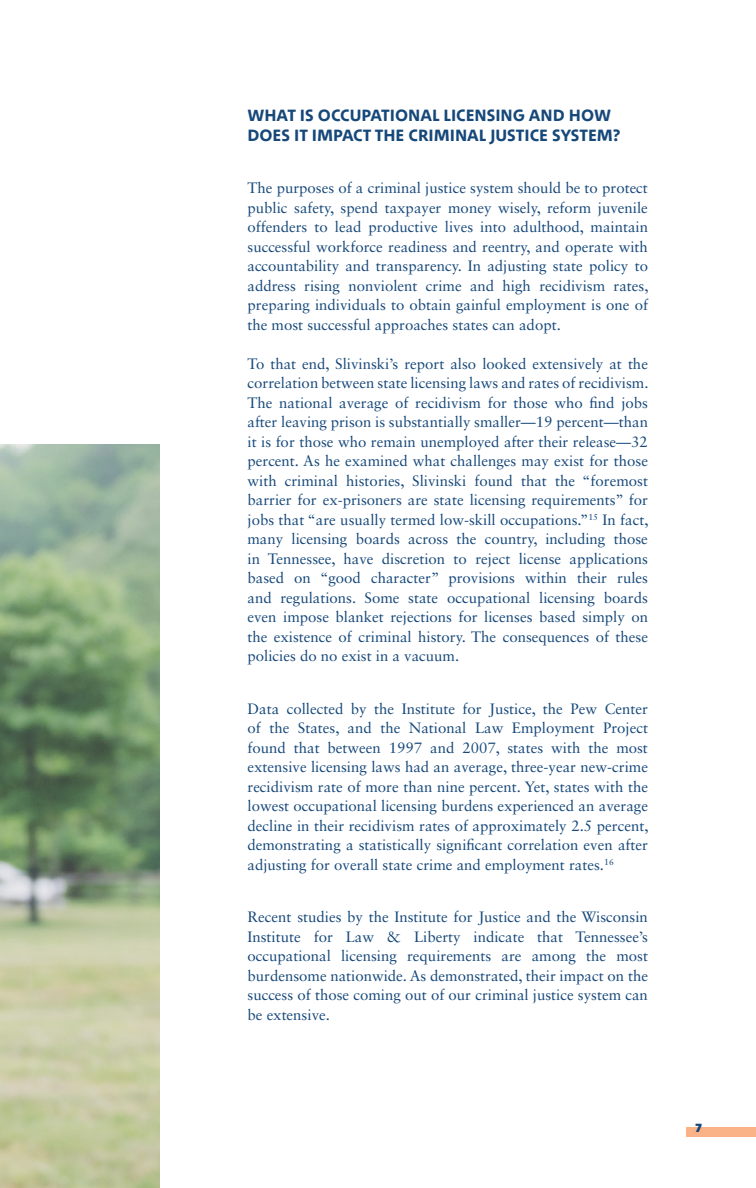
<style>
.page{position:relative;width:756px;height:1188px;background:#fff}
.page>*{position:absolute;margin:0;border:0;box-sizing:border-box;transform-origin:0 0}
.t1{font:700 16.5px/19.8px "Between 3";color:#16487a}
.t2{font:15px/19.5px "Sabon LT Std";color:#16487a;text-align:justify}
.t3{font:900 12px "Between 3";color:#16487a}
</style>
<div class="page">
<div style="left:686px;top:1127px;width:70px;height:10px;background:#fab387"></div>
<img style="left:0;top:445px;width:160px;height:743px">
<p class="t1" style="left:248px;top:105px;width:374px">WHAT IS OCCUPATIONAL LICENSING AND HOW<br>DOES IT IMPACT THE CRIMINAL JUSTICE SYSTEM?</p>
<p class="t2" style="left:248px;top:178px;width:403px">The purposes of a criminal justice system should be to protect public safety, spend taxpayer money wisely, reform juvenile offenders to lead productive lives into adulthood, maintain successful workforce readiness and reentry, and operate with accountability and transparency. In adjusting state policy to address rising nonviolent crime and high recidivism rates, preparing individuals to obtain gainful employment is one of the most successful approaches states can adopt.</p>
<p class="t2" style="left:248px;top:353px;width:403px">To that end, Slivinski’s report also looked extensively at the correlation between state licensing laws and rates of recidivism.<br>The national average of recidivism for those who find jobs after leaving prison is substantially smaller—19 percent—than it is for those who remain unemployed after their release—32 percent. As he examined what challenges may exist for those with criminal histories, Slivinski found that the “foremost barrier for ex-prisoners are state licensing requirements” for jobs that “are usually termed low-skill occupations.”<sup>15</sup> In fact, many licensing boards across the country, including those in Tennessee, have discretion to reject license applications based on “good character” provisions within their rules and regulations. Some state occupational licensing boards even impose blanket rejections for licenses based simply on the existence of criminal history. The consequences of these policies do no exist in a vacuum.</p>
<p class="t2" style="left:248px;top:698px;width:403px">Data collected by the Institute for Justice, the Pew Center of the States, and the National Law Employment Project found that between 1997 and 2007, states with the most extensive licensing laws had an average, three-year new-crime recidivism rate of more than nine percent. Yet, states with the lowest occupational licensing burdens experienced an average decline in their recidivism rates of approximately 2.5 percent, demonstrating a statistically significant correlation even after adjusting for overall state crime and employment rates.<sup>16</sup></p>
<p class="t2" style="left:248px;top:907px;width:402px">Recent studies by the Institute for Justice and the Wisconsin Institute for Law &amp; Liberty indicate that Tennessee’s occupational licensing requirements are among the most burdensome nationwide. As demonstrated, their impact on the success of those coming out of our criminal justice system can be extensive.</p>
<p class="t3" style="left:695px;top:1121px;width:8px">7</p>
</div>
